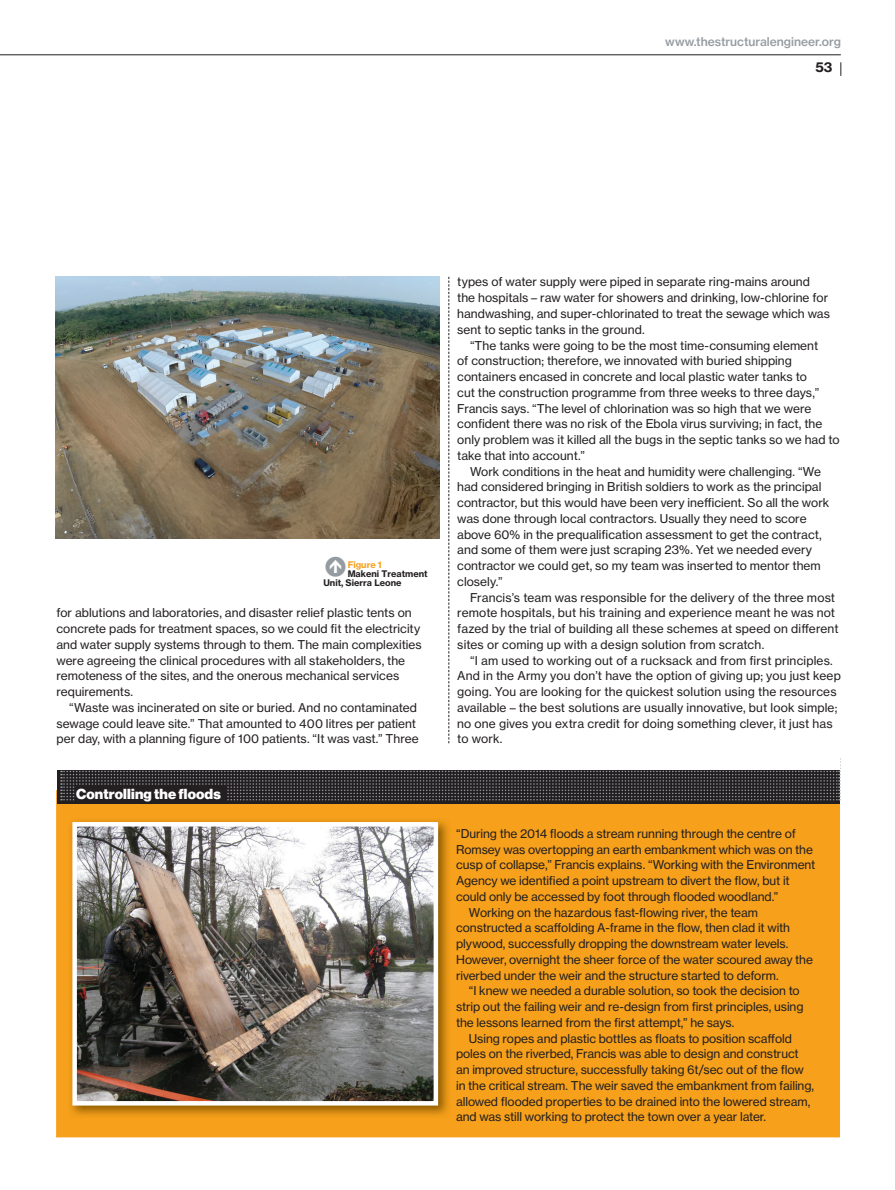
<style>
.page{position:relative;width:895px;height:1190px;background:#fff}
.page>*{position:absolute;margin:0;border:0;box-sizing:border-box;transform-origin:0 0}
.t1{font:italic 27px "Mercury Text G2";color:#959ca1}
.t2{font:14.25px "N Haas Grotesk DS Std 95 Blk";letter-spacing:.015em;color:#fff}
.t3{font:13.5px "N Haas Grotesk TX Std 75 Bd";color:#231f20}
.t4{font:12px "N Haas Grotesk TX Std 55 Rg";color:#231f20}
.t5{font:12px "N Haas Grotesk TX Std 65 Md";color:#959ca1}
.t6{font:9px "N Haas Grotesk TX Std 75 Bd";color:#231f20}
.t7{font:9px "N Haas Grotesk TX Std 75 Bd";color:#f6a01b}
</style>
<div class="page">
<svg style="left:840px;top:62px;width:1px;height:14px"></svg>
<hr style="left:0;top:54px;width:841px;height:1px;background:#231f20">
<div style="left:57px;top:791px;width:782px;height:346px;background:#f6a01b"></div>
<svg style="left:57px;top:770px;width:782px;height:33px;background:#272325"></svg>
<svg style="left:61px;top:770px;width:779px;height:30px;background:#363436"></svg>
<div style="left:76px;top:786px;width:150px;height:15px;background:#231f20"></div>
<img style="left:71px;top:821px;width:377px;height:295px">
<img style="left:77px;top:827px;width:356px;height:273px">
<div style="left:72px;top:822px;width:366px;height:283px;border:4px solid #fff"></div>
<svg style="left:448px;top:277px;width:1px;height:466px"></svg>
<img style="left:56px;top:277px;width:383px;height:261px">
<p class="t5" style="left:665px;top:37px;width:177px">www.thestructuralengineer.org</p>
<p class="t3" style="left:815px;top:62px;width:19px">53</p>
<p class="t1" style="left:323px;top:555px;width:26px">N</p>
<p class="t7" style="left:348px;top:561px;width:36px">Figure 1</p>
<p class="t6" style="left:348px;top:570px;width:82px">Makeni Treatment</p>
<p class="t6" style="left:323px;top:579px;width:80px">Unit, Sierra Leone</p>
<p class="t4" style="left:56px;top:608px;width:357px">for ablutions and laboratories, and disaster relief plastic tents on</p>
<p class="t4" style="left:56px;top:624px;width:365px">concrete pads for treatment spaces, so we could fit the electricity</p>
<p class="t4" style="left:56px;top:640px;width:367px">and water supply systems through to them. The main complexities</p>
<p class="t4" style="left:56px;top:655px;width:350px">were agreeing the clinical procedures with all stakeholders, the</p>
<p class="t4" style="left:56px;top:671px;width:344px">remoteness of the sites, and the onerous mechanical services</p>
<p class="t4" style="left:56px;top:687px;width:78px">requirements.</p>
<p class="t4" style="left:69px;top:703px;width:349px">“Waste was incinerated on site or buried. And no contaminated</p>
<p class="t4" style="left:56px;top:718px;width:361px">sewage could leave site.” That amounted to 400 litres per patient</p>
<p class="t4" style="left:56px;top:734px;width:364px">per day, with a planning figure of 100 patients. “It was vast.” Three</p>
<p class="t2" style="left:76px;top:788px;width:146px">Controlling the floods</p>
<p class="t4" style="left:457px;top:277px;width:354px">types of water supply were piped in separate ring-mains around</p>
<p class="t4" style="left:457px;top:293px;width:372px">the hospitals – raw water for showers and drinking, low-chlorine for</p>
<p class="t4" style="left:457px;top:309px;width:374px">handwashing, and super-chlorinated to treat the sewage which was</p>
<p class="t4" style="left:457px;top:325px;width:189px">sent to septic tanks in the ground.</p>
<p class="t4" style="left:470px;top:340px;width:350px">“The tanks were going to be the most time-consuming element</p>
<p class="t4" style="left:457px;top:356px;width:336px">of construction; therefore, we innovated with buried shipping</p>
<p class="t4" style="left:457px;top:372px;width:351px">containers encased in concrete and local plastic water tanks to</p>
<p class="t4" style="left:457px;top:388px;width:363px">cut the construction programme from three weeks to three days,”</p>
<p class="t4" style="left:457px;top:403px;width:355px">Francis says. “The level of chlorination was so high that we were</p>
<p class="t4" style="left:457px;top:419px;width:367px">confident there was no risk of the Ebola virus surviving; in fact, the</p>
<p class="t4" style="left:457px;top:435px;width:384px">only problem was it killed all the bugs in the septic tanks so we had to</p>
<p class="t4" style="left:457px;top:451px;width:129px">take that into account.”</p>
<p class="t4" style="left:470px;top:466px;width:352px">Work conditions in the heat and humidity were challenging. “We</p>
<p class="t4" style="left:457px;top:482px;width:366px">had considered bringing in British soldiers to work as the principal</p>
<p class="t4" style="left:457px;top:498px;width:373px">contractor, but this would have been very inefficient. So all the work</p>
<p class="t4" style="left:457px;top:514px;width:351px">was done through local contractors. Usually they need to score</p>
<p class="t4" style="left:457px;top:529px;width:366px">above 60% in the prequalification assessment to get the contract,</p>
<p class="t4" style="left:457px;top:545px;width:356px">and some of them were just scraping 23%. Yet we needed every</p>
<p class="t4" style="left:457px;top:561px;width:365px">contractor we could get, so my team was inserted to mentor them</p>
<p class="t4" style="left:457px;top:577px;width:47px">closely.”</p>
<p class="t4" style="left:470px;top:592px;width:367px">Francis’s team was responsible for the delivery of the three most</p>
<p class="t4" style="left:457px;top:608px;width:379px">remote hospitals, but his training and experience meant he was not</p>
<p class="t4" style="left:457px;top:624px;width:383px">fazed by the trial of building all these schemes at speed on different</p>
<p class="t4" style="left:457px;top:640px;width:308px">sites or coming up with a design solution from scratch.</p>
<p class="t4" style="left:470px;top:655px;width:364px">“I am used to working out of a rucksack and from first principles.</p>
<p class="t4" style="left:457px;top:671px;width:385px">And in the Army you don’t have the option of giving up; you just keep</p>
<p class="t4" style="left:457px;top:687px;width:381px">going. You are looking for the quickest solution using the resources</p>
<p class="t4" style="left:457px;top:703px;width:382px">available – the best solutions are usually innovative, but look simple;</p>
<p class="t4" style="left:457px;top:718px;width:377px">no one gives you extra credit for doing something clever, it just has</p>
<p class="t4" style="left:457px;top:734px;width:47px">to work.</p>
<p class="t4" style="left:456px;top:829px;width:341px">“During the 2014 floods a stream running through the centre of</p>
<p class="t4" style="left:456px;top:844px;width:358px">Romsey was overtopping an earth embankment which was on the</p>
<p class="t4" style="left:456px;top:860px;width:361px">cusp of collapse,” Francis explains. “Working with the Environment</p>
<p class="t4" style="left:456px;top:876px;width:335px">Agency we identified a point upstream to divert the flow, but it</p>
<p class="t4" style="left:456px;top:892px;width:324px">could only be accessed by foot through flooded woodland.”</p>
<p class="t4" style="left:469px;top:907px;width:290px">Working on the hazardous fast-flowing river, the team</p>
<p class="t4" style="left:456px;top:923px;width:335px">constructed a scaffolding A-frame in the flow, then clad it with</p>
<p class="t4" style="left:456px;top:939px;width:334px">plywood, successfully dropping the downstream water levels.</p>
<p class="t4" style="left:456px;top:955px;width:358px">However, overnight the sheer force of the water scoured away the</p>
<p class="t4" style="left:456px;top:970px;width:324px">riverbed under the weir and the structure started to deform.</p>
<p class="t4" style="left:469px;top:986px;width:332px">“I knew we needed a durable solution, so took the decision to</p>
<p class="t4" style="left:456px;top:1002px;width:349px">strip out the failing weir and re-design from first principles, using</p>
<p class="t4" style="left:456px;top:1018px;width:280px">the lessons learned from the first attempt,” he says.</p>
<p class="t4" style="left:469px;top:1033px;width:324px">Using ropes and plastic bottles as floats to position scaffold</p>
<p class="t4" style="left:456px;top:1049px;width:344px">poles on the riverbed, Francis was able to design and construct</p>
<p class="t4" style="left:456px;top:1065px;width:349px">an improved structure, successfully taking 6t/sec out of the flow</p>
<p class="t4" style="left:456px;top:1081px;width:359px">in the critical stream. The weir saved the embankment from failing,</p>
<p class="t4" style="left:456px;top:1096px;width:356px">allowed flooded properties to be drained into the lowered stream,</p>
<p class="t4" style="left:456px;top:1112px;width:312px">and was still working to protect the town over a year later.</p>
</div>
